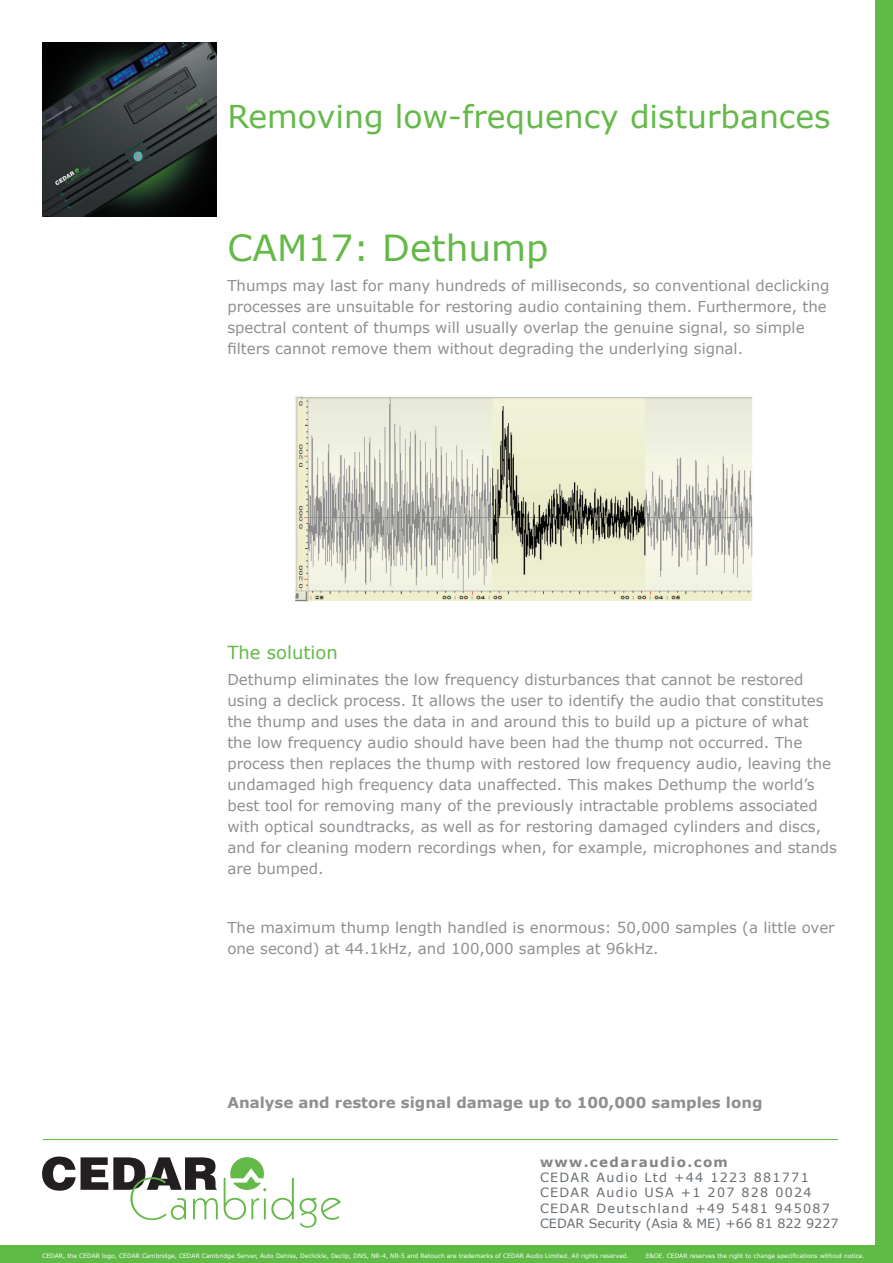
<style>
.page{position:relative;width:893px;height:1263px;background:#fff}
.page>*{position:absolute;margin:0;border:0;box-sizing:border-box;transform-origin:0 0}
.t1{font:36px "Verdana";color:#64b949}
.t2{font:31.5px "Verdana";color:#64b949}
.t3{font:18px "Verdana";color:#64b949}
.t4{font:15px/21px "Verdana";color:#8d8f92}
.t5{font:700 15px "Verdana";color:#8d8f92}
.t6{font:700 13.5px "Verdana";letter-spacing:.1em;color:#828487}
.t7{font:12.75px/15.3px "Verdana";letter-spacing:.1em;color:#676e73}
.t8{font:6px "Verdana";color:#fff}
</style>
<div class="page">
<div style="left:0;top:1246px;width:893px;height:17px;background:#60bb46"></div>
<div style="left:876px;top:0;width:17px;height:1263px;background:#60bb46"></div>
<svg style="left:42px;top:1156px;width:176px;height:64px"></svg>
<svg style="left:224px;top:1157px;width:70px;height:63px"></svg>
<svg style="left:300px;top:1198px;width:41px;height:30px"></svg>
<hr style="left:43px;top:1139px;width:795px;height:1px;background:#64b949">
<img style="left:42px;top:42px;width:174px;height:174px">
<img style="left:295px;top:396px;width:458px;height:206px">
<h2 class="t2" style="left:227px;top:96px;width:605px">Removing low-frequency disturbances</h2>
<h1 class="t1" style="left:227px;top:225px;width:323px">CAM17: Dethump</h1>
<p class="t4" style="left:227px;top:274px;width:604px">Thumps may last for many hundreds of milliseconds, so conventional declicking processes are unsuitable for restoring audio containing them. Furthermore, the spectral content of thumps will usually overlap the genuine signal, so simple filters cannot remove them without degrading the underlying signal.</p>
<p class="t3" style="left:227px;top:641px;width:112px">The solution</p>
<p class="t4" style="left:227px;top:668px;width:611px">Dethump eliminates the low frequency disturbances that cannot be restored using a declick process. It allows the user to identify the audio that constitutes the thump and uses the data in and around this to build up a picture of what<br>the low frequency audio should have been had the thump not occurred. The process then replaces the thump with restored low frequency audio, leaving the undamaged high frequency data unaffected. This makes Dethump the world’s best tool for removing many of the previously intractable problems associated with optical soundtracks, as well as for restoring damaged cylinders and discs, and for cleaning modern recordings when, for example, microphones and stands are bumped.</p>
<p class="t4" style="left:227px;top:916px;width:609px">The maximum thump length handled is enormous: 50,000 samples (a little over one second) at 44.1kHz, and 100,000 samples at 96kHz.</p>
<p class="t5" style="left:227px;top:1093px;width:537px">Analyse and restore signal damage up to 100,000 samples long</p>
<p class="t6" style="left:540px;top:1153px;width:189px">www.cedaraudio.com</p>
<p class="t7" style="left:540px;top:1169px;width:300px">CEDAR Audio Ltd +44 1223 881771<br>CEDAR Audio USA +1 207 828 0024<br>CEDAR Deutschland +49 5481 945087<br>CEDAR Security (Asia &amp; ME) +66 81 822 9227</p>
<p class="t8" style="left:42px;top:1252px;width:588px">CEDAR, the CEDAR logo, CEDAR Cambridge, CEDAR Cambridge Server, Auto Dehiss, Declickle, Declip, DNS, NR-4, NR-5 and Retouch are trademarks of CEDAR Audio Limited. All rights reserved.</p>
<p class="t8" style="left:646px;top:1252px;width:220px">E&amp;OE. CEDAR reserves the right to change specifications without notice.</p>
</div>
